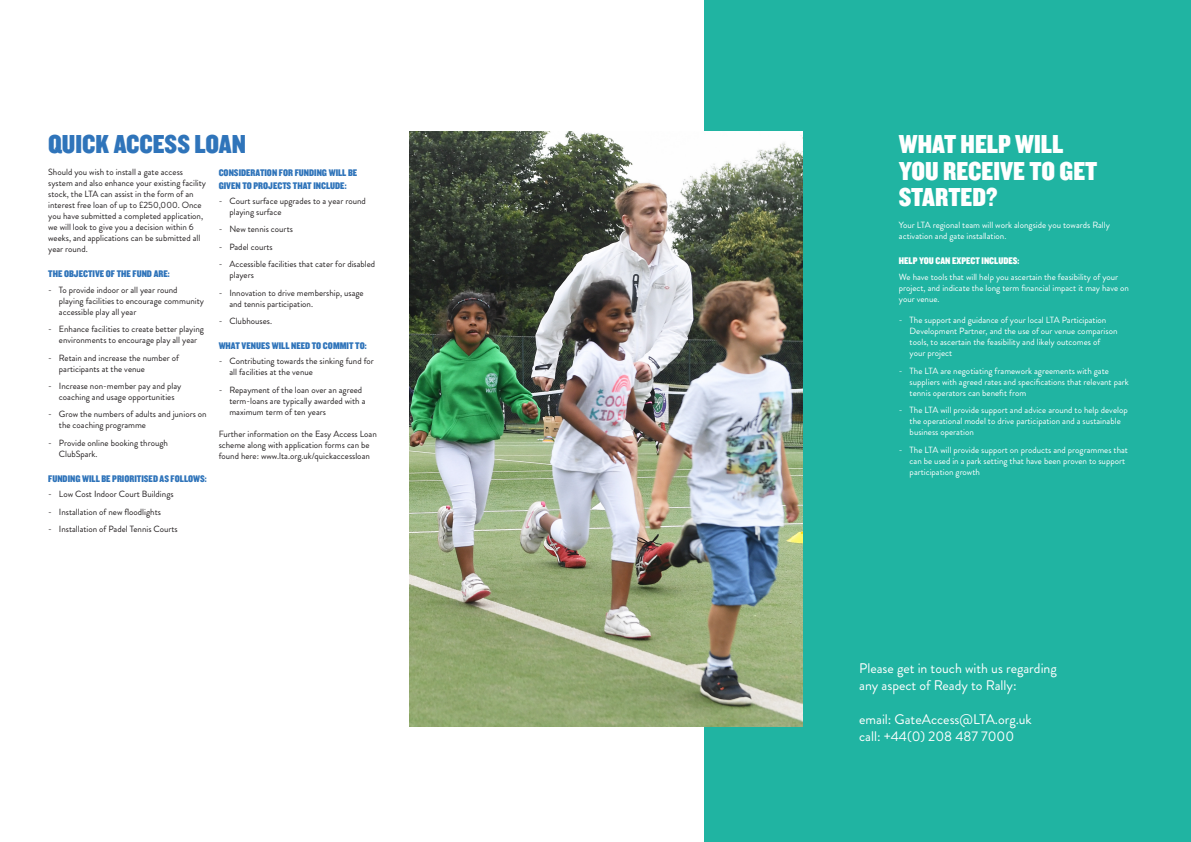
<style>
.page{position:relative;width:1191px;height:842px;background:#fff}
.page>*{position:absolute;margin:0;border:0;box-sizing:border-box;transform-origin:0 0}
.Main_Heading{font:27px/26.5px "Knockout 70 Full Welterwt";color:#fff}
.Main_Heading-2{font:27px "Knockout 70 Full Welterwt";color:#2f74ba}
.Body_Copy{font:13.9px/17px "Brandon Grotesque";color:#fff}
.Sub_Heading{font:10px/12.1px "Knockout 70 Full Welterwt";color:#2f74ba}
.Sub_Heading-2{font:10px "Knockout 70 Full Welterwt";color:#fff}
.Body_Copy-2{font:9px/11px "Brandon Grotesque";color:#231f20}
.Body_Copy-3{font:9px/11px "Brandon Grotesque";color:#fff}
</style>
<div class="page">
<div style="left:704px;top:0;width:487px;height:842px;background:#20b4a2"></div>
<img style="left:410px;top:131px;width:392px;height:596px">
<p class="Main_Heading-2" style="left:48px;top:127px;width:199px">QUICK ACCESS LOAN</p>
<p class="Body_Copy-2" style="left:48px;top:167px;width:159px">Should you wish to install a gate access system and also enhance your existing facility stock, the LTA can assist in the form of an interest free loan of up to £250,000. Once you have submitted a completed application, we will look to give you a decision within 6 weeks, and applications can be submitted all year round.</p>
<p class="Sub_Heading" style="left:48px;top:268px;width:123px">THE OBJECTIVE OF THE FUND ARE:</p>
<p class="Body_Copy-2" style="left:59px;top:284px;width:147px;text-indent:-11px">- To provide indoor or all year round playing facilities to encourage community accessible play all year</p>
<p class="Body_Copy-2" style="left:48px;top:324px;width:157px;text-align:center">- Enhance facilities to create better playing environments to encourage play all year</p>
<p class="Body_Copy-2" style="left:59px;top:352px;width:122px;text-indent:-11px">- Retain and increase the number of participants at the venue</p>
<p class="Body_Copy-2" style="left:48px;top:381px;width:135px;text-align:center">- Increase non-member pay and play coaching and usage opportunities</p>
<p class="Body_Copy-2" style="left:59px;top:409px;width:149px;text-indent:-11px">- Grow the numbers of adults and juniors on the coaching programme</p>
<p class="Body_Copy-2" style="left:59px;top:437px;width:111px;text-indent:-11px">- Provide online booking through<br>ClubSpark.</p>
<p class="Sub_Heading" style="left:48px;top:472px;width:160px">FUNDING WILL BE PRIORITISED AS FOLLOWS:</p>
<p class="Body_Copy-2" style="left:48px;top:489px;width:127px">- Low Cost Indoor Court Buildings</p>
<p class="Body_Copy-2" style="left:48px;top:506px;width:114px">- Installation of new floodlights</p>
<p class="Body_Copy-2" style="left:48px;top:524px;width:131px">- Installation of Padel Tennis Courts</p>
<p class="Sub_Heading" style="left:219px;top:167px;width:140px">CONSIDERATION FOR FUNDING WILL BE<br>GIVEN TO PROJECTS THAT INCLUDE:</p>
<p class="Body_Copy-2" style="left:229px;top:195px;width:138px;text-indent:-11px">- Court surface upgrades to a year round playing surface</p>
<p class="Body_Copy-2" style="left:219px;top:224px;width:76px">- New tennis courts</p>
<p class="Body_Copy-2" style="left:219px;top:241px;width:55px">- Padel courts</p>
<p class="Body_Copy-2" style="left:229px;top:259px;width:147px;text-indent:-11px">- Accessible facilities that cater for disabled players</p>
<p class="Body_Copy-2" style="left:229px;top:287px;width:136px;text-indent:-11px">- Innovation to drive membership, usage and tennis participation.</p>
<p class="Body_Copy-2" style="left:219px;top:316px;width:55px">- Clubhouses.</p>
<p class="Sub_Heading" style="left:219px;top:339px;width:149px">WHAT VENUES WILL NEED TO COMMIT TO:</p>
<p class="Body_Copy-2" style="left:229px;top:356px;width:146px;text-indent:-11px">- Contributing towards the sinking fund for all facilities at the venue</p>
<p class="Body_Copy-2" style="left:229px;top:384px;width:138px;text-indent:-11px">- Repayment of the loan over an agreed term-loans are typically awarded with a maximum term of ten years</p>
<p class="Body_Copy-2" style="left:219px;top:428px;width:160px">Further information on the Easy Access Loan scheme along with application forms can be found here: www.lta.org.uk/quickaccessloan</p>
<p class="Main_Heading" style="left:899px;top:130px;width:200px">WHAT HELP WILL<br>YOU RECEIVE TO GET<br>STARTED?</p>
<p class="Body_Copy-3" style="left:899px;top:220px;width:213px">Your LTA regional team will work alongside you towards Rally activation and gate installation.</p>
<p class="Sub_Heading-2" style="left:899px;top:255px;width:122px">HELP YOU CAN EXPECT INCLUDES:</p>
<p class="Body_Copy-3" style="left:899px;top:271px;width:232px">We have tools that will help you ascertain the feasibility of your project, and indicate the long term financial impact it may have on your venue.</p>
<p class="Body_Copy-3" style="left:909px;top:315px;width:209px;text-indent:-11px">- The support and guidance of your local LTA Participation Development Partner, and the use of our venue comparison tools, to ascertain the feasibility and likely outcomes of your project</p>
<p class="Body_Copy-3" style="left:909px;top:365px;width:221px;text-indent:-11px">- The LTA are negotiating framework agreements with gate suppliers with agreed rates and specifications that relevant park tennis operators can benefit from</p>
<p class="Body_Copy-3" style="left:909px;top:405px;width:219px;text-indent:-11px">- The LTA will provide support and advice around to help develop the operational model to drive participation and a sustainable business operation</p>
<p class="Body_Copy-3" style="left:909px;top:444px;width:220px;text-indent:-11px">- The LTA will provide support on products and programmes that can be used in a park setting that have been proven to support participation growth</p>
<p class="Body_Copy" style="left:859px;top:660px;width:199px">Please get in touch with us regarding any aspect of Ready to Rally:</p>
<p class="Body_Copy" style="left:859px;top:711px;width:174px">email: GateAccess@LTA.org.uk call: +44(0) 208 487 7000</p>
</div>
